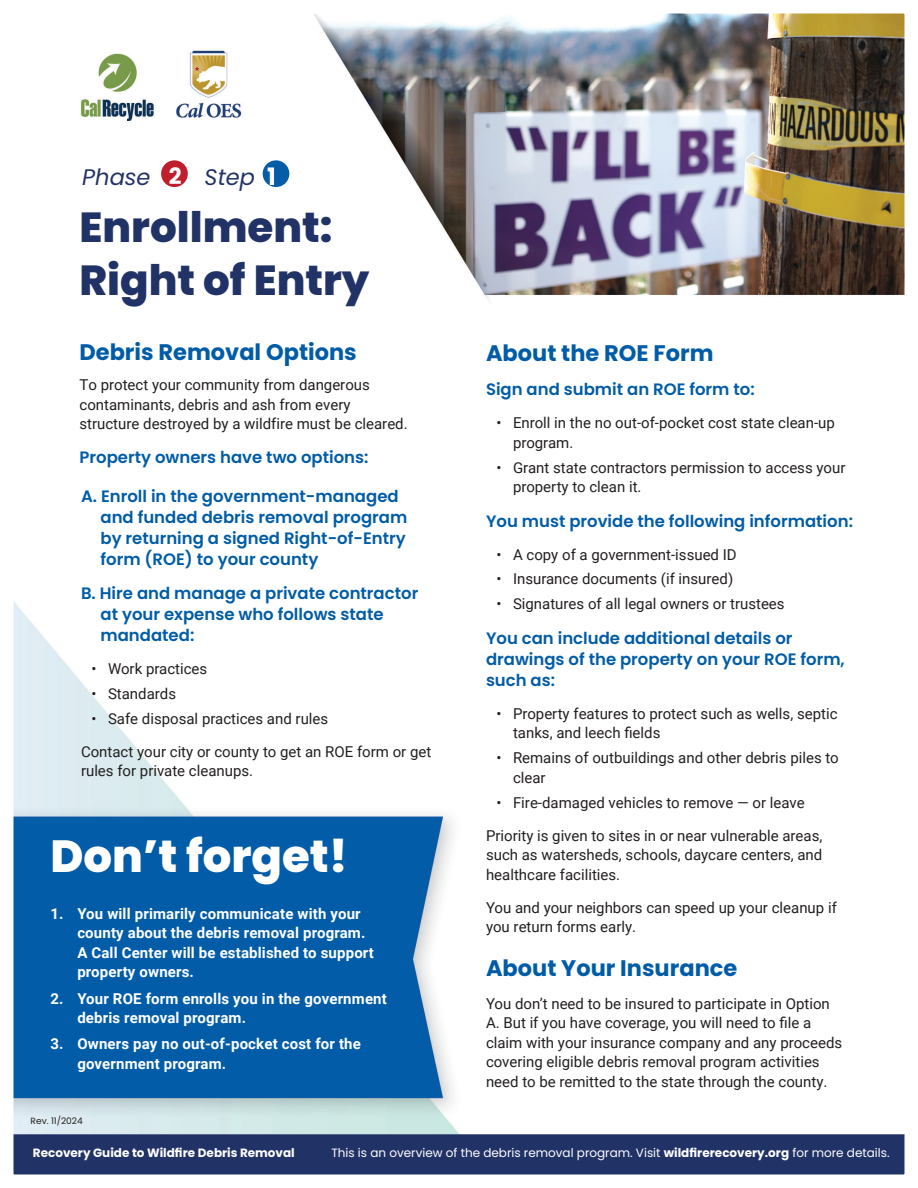
<style>
.page{position:relative;width:918px;height:1188px;background:#fff}
.page>*{position:absolute;margin:0;border:0;box-sizing:border-box;transform-origin:0 0}
.t1{font:800 45px "Poppins";color:#fff}
.t2{font:800 42px/52.5px "Poppins";color:#213266}
.t3{font:700 22.5px "Poppins";color:#015ca7}
.t4{font:italic 22.5px "Poppins";color:#213266}
.t5{font:600 16.5px/21px "Poppins";color:#015ca7}
.t6{font:15px/19.5px "Roboto";color:#231f20}
.t7{font:700 15px/19.5px "Roboto";letter-spacing:.01em;color:#fff}
.t8{font:12px "Poppins";color:#fff}
.t9{font:700 12px "Poppins";color:#fff}
.t10{font:9px "Poppins";color:#231f20}
.s1{font-weight:700;font-style:normal;color:#fff}
.s2{font-weight:600;font-style:normal;color:#fff}
.s3{font-weight:700}
</style>
<div class="page">
<img style="left:15px;top:15px;width:888px;height:1158px">
<div style="left:161px;top:160px;width:27px;height:27px;background:#bf1e2d;border-radius:50%"></div>
<div style="left:263px;top:160px;width:26px;height:27px;background:#055da7;border-radius:50%"></div>
<h3 class="t4" style="left:82px;top:164px;width:195px">Phase <span class="s1">2</span> Step <span class="s2">1</span></h3>
<h2 class="t2" style="left:80px;top:201px;width:291px">Enrollment:<br>Right of Entry</h2>
<h3 class="t3" style="left:80px;top:339px;width:279px">Debris Removal Options</h3>
<p class="t6" style="left:80px;top:375px;width:330px">To protect your community from dangerous contaminants, debris and ash from every structure destroyed by a wildfire must be cleared.</p>
<p class="t5" style="left:80px;top:447px;width:291px">Property owners have two options:</p>
<p class="t5" style="left:101px;top:486px;width:308px;text-indent:-20px">A. Enroll in the government-managed and funded debris removal program by returning a signed Right-of-Entry form (ROE) to your county</p>
<p class="t5" style="left:101px;top:583px;width:319px;text-indent:-20px">B. Hire and manage a private contractor at your expense who follows state mandated:</p>
<p class="t6" style="left:92px;top:659px;width:117px">• Work practices</p>
<p class="t6" style="left:92px;top:683px;width:86px">• Standards</p>
<p class="t6" style="left:92px;top:708px;width:238px">• Safe disposal practices and rules</p>
<p class="t6" style="left:81px;top:741px;width:352px">Contact your city or county to get an ROE form or get rules for private cleanups.</p>
<h1 class="t1" style="left:50px;top:830px;width:299px">Don’t forget!</h1>
<p class="t7" style="left:77px;top:903px;width:298px;text-indent:-27px">1. You will primarily communicate with your county about the debris removal program.<br>A Call Center will be established to support property owners.</p>
<p class="t7" style="left:77px;top:988px;width:311px;text-indent:-27px">2. Your ROE form enrolls you in the government debris removal program.</p>
<p class="t7" style="left:77px;top:1034px;width:285px;text-indent:-27px">3. Owners pay no out-of-pocket cost for the government program.</p>
<h3 class="t3" style="left:486px;top:340px;width:229px">About the ROE Form</h3>
<p class="t5" style="left:486px;top:379px;width:270px">Sign and submit an ROE form to:</p>
<p class="t6" style="left:513px;top:413px;width:323px;text-indent:-16px">• Enroll in the no out-of-pocket cost state clean-up program.</p>
<p class="t6" style="left:513px;top:457px;width:334px;text-indent:-16px">• Grant state contractors permission to access your property to clean it.</p>
<p class="t5" style="left:486px;top:510px;width:369px">You must provide the following information:</p>
<p class="t6" style="left:496px;top:544px;width:242px">• A copy of a government-issued ID</p>
<p class="t6" style="left:496px;top:569px;width:238px">• Insurance documents (if insured)</p>
<p class="t6" style="left:496px;top:594px;width:290px">• Signatures of all legal owners or trustees</p>
<p class="t5" style="left:486px;top:628px;width:360px">You can include additional details or drawings of the property on your ROE form, such as:</p>
<p class="t6" style="left:513px;top:703px;width:326px;text-indent:-16px">• Property features to protect such as wells, septic tanks, and leech fields</p>
<p class="t6" style="left:513px;top:748px;width:327px;text-indent:-16px">• Remains of outbuildings and other debris piles to clear</p>
<p class="t6" style="left:496px;top:792px;width:310px">• Fire-damaged vehicles to remove — or leave</p>
<p class="t6" style="left:486px;top:825px;width:338px;text-align:justify">Priority is given to sites in or near vulnerable areas, such as watersheds, schools, daycare centers, and healthcare facilities.</p>
<p class="t6" style="left:486px;top:897px;width:352px">You and your neighbors can speed up your cleanup if you return forms early.</p>
<h3 class="t3" style="left:486px;top:955px;width:253px">About Your Insurance</h3>
<p class="t6" style="left:486px;top:993px;width:358px">You don’t need to be insured to participate in Option A. But if you have coverage, you will need to file a claim with your insurance company and any proceeds covering eligible debris removal program activities need to be remitted to the state through the county.</p>
<p class="t10" style="left:31px;top:1115px;width:54px">Rev. 11/2024</p>
<p class="t9" style="left:33px;top:1146px;width:263px">Recovery Guide to Wildfire Debris Removal</p>
<p class="t8" style="left:331px;top:1146px;width:560px">This is an overview of the debris removal program. Visit <span class="s3">wildfirerecovery.org</span> for more details.</p>
</div>
